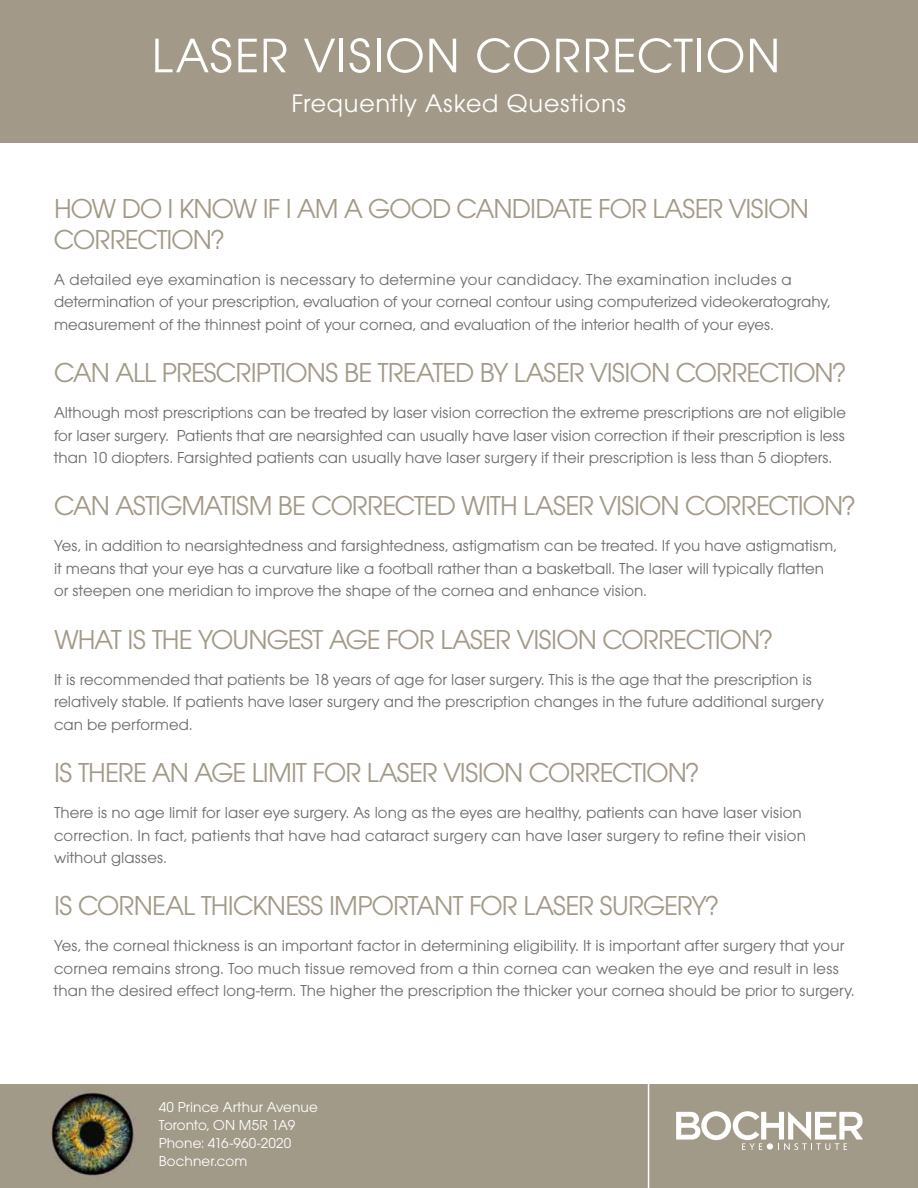
<style>
.page{position:relative;width:918px;height:1188px;background:#fff}
.page>*{position:absolute;margin:0;border:0;box-sizing:border-box;transform-origin:0 0}
.t1{font:50.4px "Avant Garde ITC";letter-spacing:.025em;color:#fff}
.t2{font:28.5px/30.8px "Avant Garde ITC";letter-spacing:-.03em;color:#a29988}
.t3{font:26.4px "Avant Garde ITC";letter-spacing:.03em;color:#fff}
.t4{font:16.5px/22.5px "Avant Garde ITC";letter-spacing:.005em;color:#6d6b68}
.t5{font:15px/18px "Avant Garde ITC";letter-spacing:.005em;color:#fff}
</style>
<div class="page">
<div style="left:0;top:1084px;width:918px;height:104px;background:#a29a88"></div>
<hr style="left:648px;top:1079px;width:1px;height:109px;background:#fff">
<svg style="left:676px;top:1111px;width:187px;height:39px"></svg>
<div style="left:767px;top:1143px;width:6px;height:7px;background:#fff;border-radius:50%"></div>
<div style="left:0;top:0;width:918px;height:143px;background:#a29988"></div>
<h1 class="t1" style="left:152px;top:27px;width:630px">Laser Vision Correction</h1>
<h3 class="t3" style="left:291px;top:88px;width:337px">Frequently Asked Questions</h3>
<h2 class="t2" style="left:54px;top:193px;width:757px">How do I know if I am a good candidate for laser vision correction?</h2>
<p class="t4" style="left:54px;top:268px;width:778px">A detailed eye examination is necessary to determine your candidacy. The examination includes a determination of your prescription, evaluation of your corneal contour using computerized videokeratograhy, measurement of the thinnest point of your cornea, and evaluation of the interior health of your eyes.</p>
<h2 class="t2" style="left:54px;top:357px;width:793px">Can all prescriptions be treated by laser vision correction?</h2>
<p class="t4" style="left:54px;top:401px;width:794px;text-align:justify">Although most prescriptions can be treated by laser vision correction the extreme prescriptions are not eligible for laser surgery. Patients that are nearsighted can usually have laser vision correction if their prescription is less than 10 diopters. Farsighted patients can usually have laser surgery if their prescription is less than 5 diopters.</p>
<h2 class="t2" style="left:54px;top:491px;width:803px">Can astigmatism be corrected with laser vision correction?</h2>
<p class="t4" style="left:54px;top:535px;width:784px">Yes, in addition to nearsightedness and farsightedness, astigmatism can be treated. If you have astigmatism, it means that your eye has a curvature like a football rather than a basketball. The laser will typically flatten or steepen one meridian to improve the shape of the cornea and enhance vision.</p>
<h2 class="t2" style="left:54px;top:624px;width:720px">What is the youngest age for laser vision correction?</h2>
<p class="t4" style="left:54px;top:668px;width:771px">It is recommended that patients be 18 years of age for laser surgery. This is the age that the prescription is relatively stable. If patients have laser surgery and the prescription changes in the future additional surgery can be performed.</p>
<h2 class="t2" style="left:54px;top:757px;width:647px">Is there an age limit for laser vision correction?</h2>
<p class="t4" style="left:54px;top:801px;width:753px">There is no age limit for laser eye surgery. As long as the eyes are healthy, patients can have laser vision correction. In fact, patients that have had cataract surgery can have laser surgery to refine their vision without glasses.</p>
<h2 class="t2" style="left:54px;top:891px;width:666px">Is corneal thi ckness important for laser surgery?</h2>
<p class="t4" style="left:54px;top:935px;width:802px">Yes, the corneal thickness is an important factor in determining eligibility. It is important after surgery that your cornea remains strong. Too much tissue removed from a thin cornea can weaken the eye and result in less than the desired effect long-term. The higher the prescription the thicker your cornea should be prior to surgery.</p>
<p class="t5" style="left:159px;top:1098px;width:161px">40 Prince Arthur Avenue<br>Toronto, ON M 5R 1A9<br>Phone: 416-960-2020<br>Bochner.com</p>
</div>
